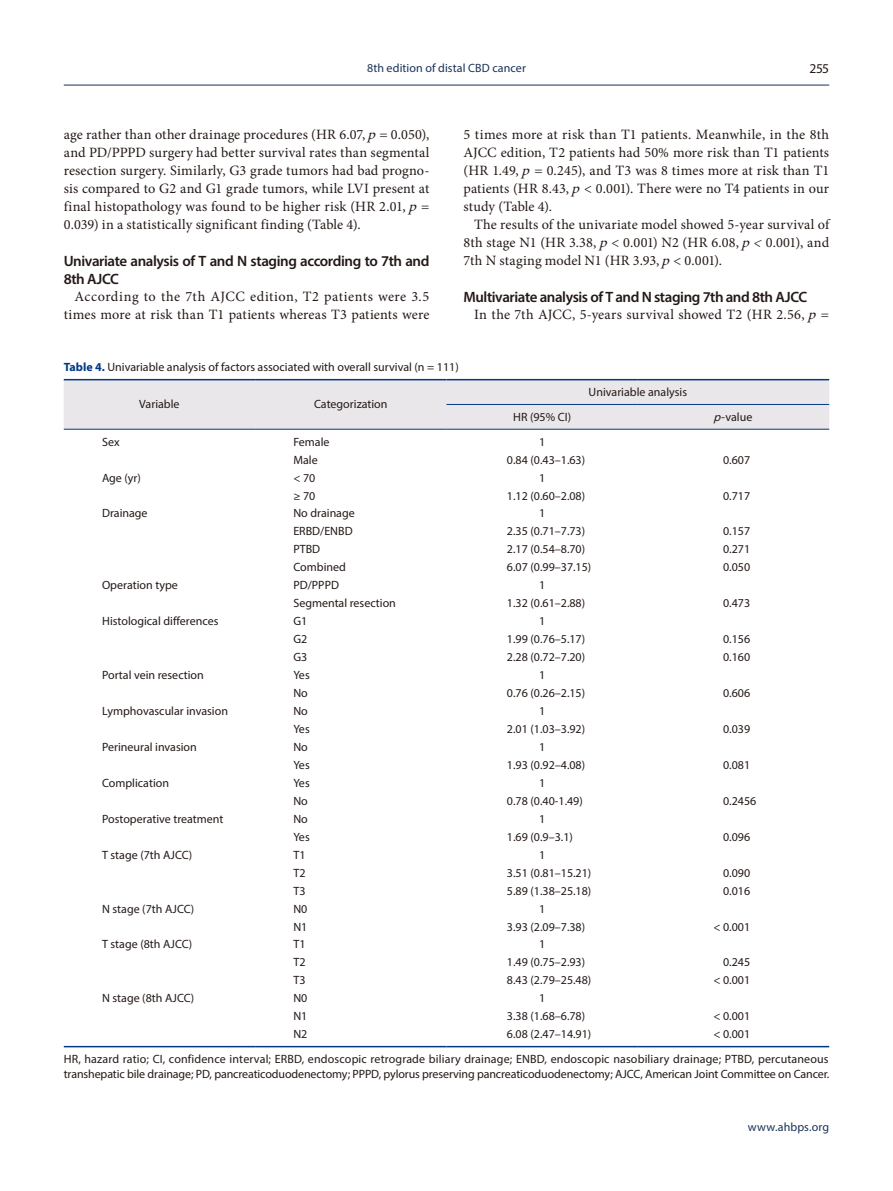
<style>
.page{position:relative;width:893px;height:1191px;background:#fff}
.page>*{position:absolute;margin:0;border:0;box-sizing:border-box;transform-origin:0 0}
.t1{font:600 15px/18px "Myriad Pro";letter-spacing:-.03em;color:#231916}
.t2{font:14.25px/18px "Minion Pro";letter-spacing:.015em;color:#231916;text-align:justify}
.t3{font:13.5px "Myriad Pro";color:#231916}
.t4{font:12px/25.2px "Myriad Pro";color:#231916}
.t5{font:12px "Myriad Pro";letter-spacing:.01em;color:#193258}
.s1{font-style:italic}
.s2{font-weight:700;color:#003985}
</style>
<div class="page">
<hr style="left:64px;top:85px;width:765px;height:1px;background:#193258">
<div style="left:64px;top:380px;width:765px;height:49px;background:#eae7eb"></div>
<hr style="left:64px;top:1046px;width:191px;height:1px;background:#003985">
<hr style="left:255px;top:1046px;width:191px;height:1px;background:#003985">
<hr style="left:446px;top:1046px;width:192px;height:1px;background:#003985">
<hr style="left:638px;top:1046px;width:191px;height:1px;background:#003985">
<hr style="left:446px;top:379px;width:192px;height:1px;background:#003985">
<hr style="left:638px;top:379px;width:191px;height:1px;background:#003985">
<hr style="left:446px;top:429px;width:192px;height:1px;background:#003985">
<hr style="left:638px;top:429px;width:191px;height:1px;background:#003985">
<hr style="left:64px;top:379px;width:191px;height:1px;background:#003985">
<hr style="left:64px;top:429px;width:191px;height:1px;background:#003985">
<hr style="left:255px;top:379px;width:191px;height:1px;background:#003985">
<hr style="left:255px;top:429px;width:191px;height:1px;background:#003985">
<hr style="left:446px;top:404px;width:192px;height:1px;background:#003985">
<hr style="left:638px;top:404px;width:191px;height:1px;background:#003985">
<p class="t5" style="left:367px;top:61px;width:160px">8th edition of distal CBD cancer</p>
<p class="t3" style="left:810px;top:60px;width:21px">255</p>
<p class="t2" style="left:64px;top:126px;width:367px">age rather than other drainage procedures (HR 6.07, <span class="s1">p</span>= 0.050), and PD/PPPD surgery had better survival rates than segmental resection surgery. Similarly, G3 grade tumors had bad progno&shy;sis compared to G2 and G1 grade tumors, while LVI present at final histopathology was found to be higher risk (HR 2.01, <span class="s1">p</span>= 0.039) in a statistically significant finding (Table 4).</p>
<p class="t1" style="left:64px;top:252px;width:367px">Univariate analysis of T and N staging according to 7th and<br>8th AJCC</p>
<p class="t2" style="left:64px;top:288px;width:367px;text-align:right">According to the 7th AJCC edition, T2 patients were 3.5 times more at risk than T1 patients whereas T3 patients were</p>
<p class="t2" style="left:463px;top:126px;width:367px">5 times more at risk than T1 patients. Meanwhile, in the 8th AJCC edition, T2 patients had 50% more risk than T1 patients (HR 1.49, <span class="s1">p</span>= 0.245), and T3 was 8 times more at risk than T1 patients (HR 8.43, <span class="s1">p</span>&lt; 0.001). There were no T4 patients in our study (Table 4).</p>
<p class="t2" style="left:463px;top:216px;width:367px;text-indent:11px">The results of the univariate model showed 5-year survival of 8th stage N1 (HR 3.38, <span class="s1">p</span>&lt; 0.001) N2 (HR 6.08, <span class="s1">p&lt;</span>0.001), and 7th N staging model N1 (HR 3.93, <span class="s1">p</span>&lt; 0.001).</p>
<p class="t1" style="left:463px;top:288px;width:345px">Multivariate analysis of T and N staging 7th and 8th AJCC</p>
<p class="t2" style="left:474px;top:306px;width:357px">In the 7th AJCC, 5-years survival showed T2 (HR 2.56, <span class="s1">p</span>=</p>
<p class="t4" style="left:64px;top:354px;width:396px"><span class="s2">Table 4.</span> Univariable analysis of factors associated with overall survival (n = 111)</p>
<p class="t4" style="left:139px;top:392px;width:42px">Variable</p>
<p class="t4" style="left:314px;top:392px;width:75px">Categorization</p>
<p class="t4" style="left:589px;top:379px;width:100px">Univariable analysis</p>
<p class="t4" style="left:513px;top:404px;width:59px">HR (95% CI)</p>
<p class="t4" style="left:714px;top:404px;width:40px"><span class="s1">p-</span>value</p>
<p class="t4" style="left:102px;top:429px;width:19px">Sex</p>
<p class="t4" style="left:293px;top:429px;width:38px">Female</p>
<p class="t4" style="left:539px;top:429px;width:8px">1</p>
<p class="t4" style="left:293px;top:447px;width:26px">Male</p>
<p class="t4" style="left:507px;top:447px;width:80px">0.84 (0.43–1.63)</p>
<p class="t4" style="left:723px;top:447px;width:29px">0.607</p>
<p class="t4" style="left:102px;top:465px;width:40px">Age (yr)</p>
<p class="t4" style="left:293px;top:465px;width:24px">&lt; 70</p>
<p class="t4" style="left:539px;top:465px;width:8px">1</p>
<p class="t4" style="left:293px;top:483px;width:24px">≥ 70</p>
<p class="t4" style="left:507px;top:483px;width:80px">1.12 (0.60–2.08)</p>
<p class="t4" style="left:723px;top:483px;width:29px">0.717</p>
<p class="t4" style="left:102px;top:500px;width:47px">Drainage</p>
<p class="t4" style="left:293px;top:500px;width:63px">No drainage</p>
<p class="t4" style="left:539px;top:500px;width:8px">1</p>
<p class="t4" style="left:293px;top:518px;width:61px">ERBD/ENBD</p>
<p class="t4" style="left:507px;top:518px;width:80px">2.35 (0.71–7.73)</p>
<p class="t4" style="left:723px;top:518px;width:29px">0.157</p>
<p class="t4" style="left:293px;top:536px;width:28px">PTBD</p>
<p class="t4" style="left:507px;top:536px;width:80px">2.17 (0.54–8.70)</p>
<p class="t4" style="left:723px;top:536px;width:29px">0.271</p>
<p class="t4" style="left:293px;top:554px;width:54px">Combined</p>
<p class="t4" style="left:507px;top:554px;width:86px">6.07 (0.99–37.15)</p>
<p class="t4" style="left:723px;top:554px;width:29px">0.050</p>
<p class="t4" style="left:102px;top:572px;width:77px">Operation type</p>
<p class="t4" style="left:293px;top:572px;width:47px">PD/PPPD</p>
<p class="t4" style="left:539px;top:572px;width:8px">1</p>
<p class="t4" style="left:293px;top:590px;width:104px">Segmental resection</p>
<p class="t4" style="left:507px;top:590px;width:80px">1.32 (0.61–2.88)</p>
<p class="t4" style="left:723px;top:590px;width:29px">0.473</p>
<p class="t4" style="left:102px;top:608px;width:118px">Histological differences</p>
<p class="t4" style="left:293px;top:608px;width:15px">G1</p>
<p class="t4" style="left:539px;top:608px;width:8px">1</p>
<p class="t4" style="left:293px;top:626px;width:15px">G2</p>
<p class="t4" style="left:507px;top:626px;width:80px">1.99 (0.76–5.17)</p>
<p class="t4" style="left:723px;top:626px;width:29px">0.156</p>
<p class="t4" style="left:293px;top:644px;width:15px">G3</p>
<p class="t4" style="left:507px;top:644px;width:80px">2.28 (0.72–7.20)</p>
<p class="t4" style="left:723px;top:644px;width:29px">0.160</p>
<p class="t4" style="left:102px;top:662px;width:103px">Portal vein resection</p>
<p class="t4" style="left:293px;top:662px;width:18px">Yes</p>
<p class="t4" style="left:539px;top:662px;width:8px">1</p>
<p class="t4" style="left:293px;top:680px;width:16px">No</p>
<p class="t4" style="left:507px;top:680px;width:80px">0.76 (0.26–2.15)</p>
<p class="t4" style="left:723px;top:680px;width:29px">0.606</p>
<p class="t4" style="left:102px;top:698px;width:127px">Lymphovascular invasion</p>
<p class="t4" style="left:293px;top:698px;width:16px">No</p>
<p class="t4" style="left:539px;top:698px;width:8px">1</p>
<p class="t4" style="left:293px;top:716px;width:18px">Yes</p>
<p class="t4" style="left:507px;top:716px;width:80px">2.01 (1.03–3.92)</p>
<p class="t4" style="left:723px;top:716px;width:29px">0.039</p>
<p class="t4" style="left:102px;top:734px;width:96px">Perineural invasion</p>
<p class="t4" style="left:293px;top:734px;width:16px">No</p>
<p class="t4" style="left:539px;top:734px;width:8px">1</p>
<p class="t4" style="left:293px;top:752px;width:18px">Yes</p>
<p class="t4" style="left:507px;top:752px;width:80px">1.93 (0.92–4.08)</p>
<p class="t4" style="left:723px;top:752px;width:29px">0.081</p>
<p class="t4" style="left:102px;top:770px;width:69px">Complication</p>
<p class="t4" style="left:293px;top:770px;width:18px">Yes</p>
<p class="t4" style="left:539px;top:770px;width:8px">1</p>
<p class="t4" style="left:293px;top:788px;width:16px">No</p>
<p class="t4" style="left:507px;top:788px;width:77px">0.78 (0.40-1.49)</p>
<p class="t4" style="left:723px;top:788px;width:35px">0.2456</p>
<p class="t4" style="left:102px;top:806px;width:123px">Postoperative treatment</p>
<p class="t4" style="left:293px;top:806px;width:16px">No</p>
<p class="t4" style="left:539px;top:806px;width:8px">1</p>
<p class="t4" style="left:293px;top:824px;width:18px">Yes</p>
<p class="t4" style="left:507px;top:824px;width:67px">1.69 (0.9–3.1)</p>
<p class="t4" style="left:723px;top:824px;width:29px">0.096</p>
<p class="t4" style="left:102px;top:842px;width:92px">T stage (7th AJCC)</p>
<p class="t4" style="left:293px;top:842px;width:14px">T1</p>
<p class="t4" style="left:539px;top:842px;width:8px">1</p>
<p class="t4" style="left:293px;top:860px;width:14px">T2</p>
<p class="t4" style="left:507px;top:860px;width:86px">3.51 (0.81–15.21)</p>
<p class="t4" style="left:723px;top:860px;width:29px">0.090</p>
<p class="t4" style="left:293px;top:877px;width:14px">T3</p>
<p class="t4" style="left:507px;top:877px;width:86px">5.89 (1.38–25.18)</p>
<p class="t4" style="left:723px;top:877px;width:29px">0.016</p>
<p class="t4" style="left:102px;top:895px;width:94px">N stage (7th AJCC)</p>
<p class="t4" style="left:293px;top:895px;width:16px">N0</p>
<p class="t4" style="left:539px;top:895px;width:8px">1</p>
<p class="t4" style="left:293px;top:913px;width:16px">N1</p>
<p class="t4" style="left:507px;top:913px;width:80px">3.93 (2.09–7.38)</p>
<p class="t4" style="left:713px;top:913px;width:38px">&lt; 0.001</p>
<p class="t4" style="left:102px;top:931px;width:92px">T stage (8th AJCC)</p>
<p class="t4" style="left:293px;top:931px;width:14px">T1</p>
<p class="t4" style="left:539px;top:931px;width:8px">1</p>
<p class="t4" style="left:293px;top:949px;width:14px">T2</p>
<p class="t4" style="left:507px;top:949px;width:80px">1.49 (0.75–2.93)</p>
<p class="t4" style="left:723px;top:949px;width:29px">0.245</p>
<p class="t4" style="left:293px;top:967px;width:14px">T3</p>
<p class="t4" style="left:507px;top:967px;width:86px">8.43 (2.79–25.48)</p>
<p class="t4" style="left:713px;top:967px;width:38px">&lt; 0.001</p>
<p class="t4" style="left:102px;top:985px;width:94px">N stage (8th AJCC)</p>
<p class="t4" style="left:293px;top:985px;width:16px">N0</p>
<p class="t4" style="left:539px;top:985px;width:8px">1</p>
<p class="t4" style="left:293px;top:1003px;width:16px">N1</p>
<p class="t4" style="left:507px;top:1003px;width:80px">3.38 (1.68–6.78)</p>
<p class="t4" style="left:713px;top:1003px;width:38px">&lt; 0.001</p>
<p class="t4" style="left:293px;top:1021px;width:16px">N2</p>
<p class="t4" style="left:507px;top:1021px;width:86px">6.08 (2.47–14.91)</p>
<p class="t4" style="left:64px;top:1021px;width:766px;text-indent:650px">&lt; 0.001<br>HR, hazard ratio; CI, confidence interval; ERBD, endoscopic retrograde biliary drainage; ENBD, endoscopic nasobiliary drainage; PTBD, percutaneous</p>
<p class="t4" style="left:64px;top:1061px;width:767px">transhepatic bile drainage; PD, pancreaticoduodenectomy; PPPD, pylorus preserving pancreaticoduodenectomy; AJCC, American Joint Committee on Cancer.</p>
<p class="t5" style="left:748px;top:1119px;width:83px">www.ahbps.org</p>
</div>
